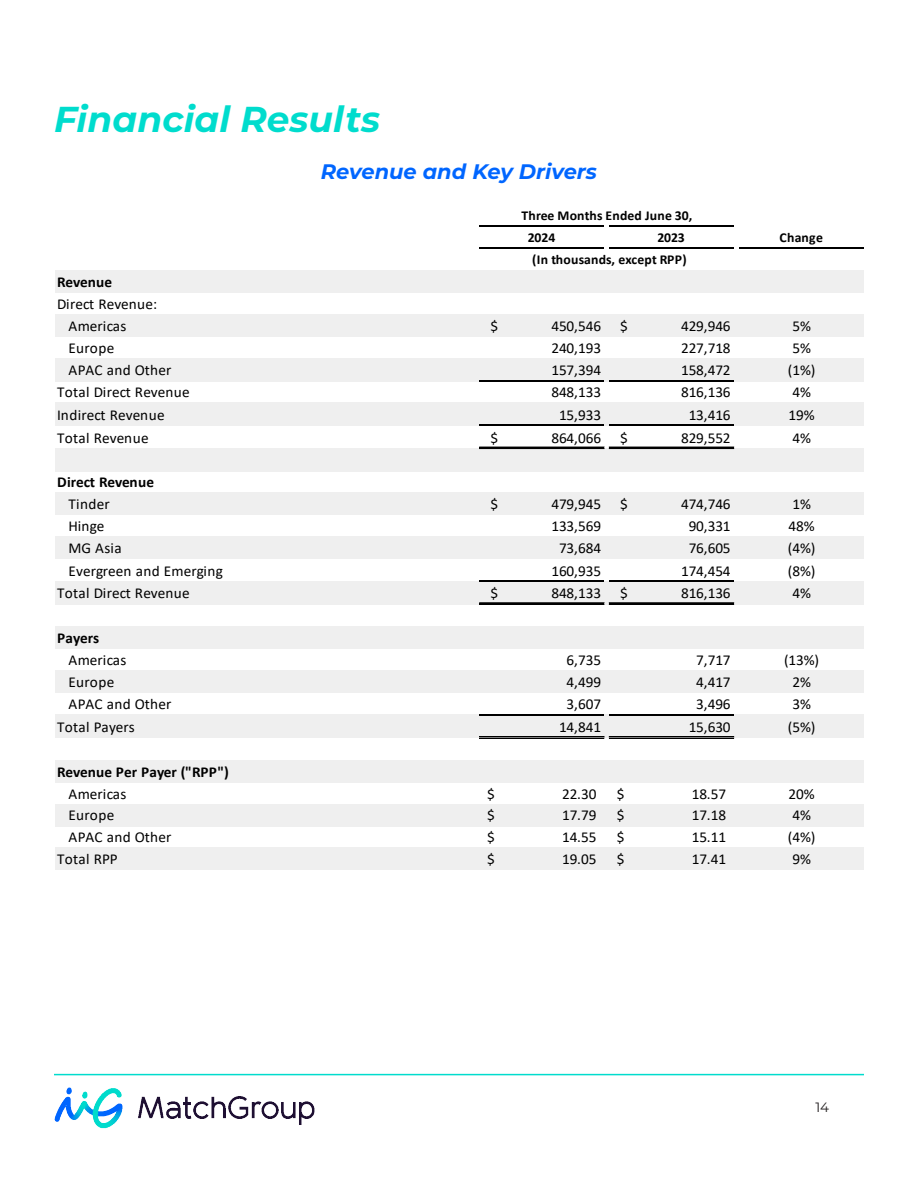
<style>
.page{position:relative;width:918px;height:1188px;background:#fff}
.page>*{position:absolute;margin:0;border:0;box-sizing:border-box;transform-origin:0 0}
.t1{font:italic 700 36px "Montserrat";color:#00dccd}
.t2{font:italic 700 21px "Montserrat";color:#06f}
.t3{font:15.15px/21.9px "Calibri";letter-spacing:-.005em;color:#000}
.t4{font:700 15.15px/21.9px "Calibri";letter-spacing:-.005em;color:#000}
.t5{font:15.15px "Calibri";letter-spacing:.02em;color:#000}
.t6{font:15.15px "Calibri";letter-spacing:.015em;color:#000}
.t7{font:700 13.65px/22.6px "Calibri";letter-spacing:.01em;color:#000}
.t8{font:13.5px "Montserrat";color:#231f20}
.s1{font-weight:400}
.s2{font-weight:700}
</style>
<div class="page">
<hr style="left:54px;top:1074px;width:810px;height:1px;background:#00dccd">
<img style="left:54px;top:1087px;width:261px;height:41px">
<div style="left:55px;top:270px;width:808px;height:23px;background:#efefef"></div>
<div style="left:55px;top:314px;width:808px;height:23px;background:#efefef"></div>
<div style="left:55px;top:358px;width:808px;height:23px;background:#efefef"></div>
<div style="left:55px;top:402px;width:808px;height:24px;background:#efefef"></div>
<div style="left:55px;top:448px;width:808px;height:23px;background:#efefef"></div>
<div style="left:55px;top:492px;width:808px;height:23px;background:#efefef"></div>
<div style="left:55px;top:536px;width:808px;height:23px;background:#efefef"></div>
<div style="left:55px;top:581px;width:808px;height:23px;background:#efefef"></div>
<div style="left:55px;top:626px;width:808px;height:23px;background:#efefef"></div>
<div style="left:55px;top:670px;width:808px;height:23px;background:#efefef"></div>
<div style="left:55px;top:715px;width:808px;height:23px;background:#efefef"></div>
<div style="left:55px;top:760px;width:808px;height:23px;background:#efefef"></div>
<div style="left:55px;top:804px;width:808px;height:22px;background:#efefef"></div>
<div style="left:55px;top:848px;width:808px;height:22px;background:#efefef"></div>
<hr style="left:480px;top:225px;width:124px;height:1px;background:#000">
<hr style="left:480px;top:248px;width:124px;height:1px;background:#000">
<hr style="left:609px;top:248px;width:125px;height:1px;background:#000">
<hr style="left:480px;top:380px;width:124px;height:1px;background:#000">
<hr style="left:480px;top:424px;width:124px;height:2px;background:#000">
<hr style="left:480px;top:447px;width:124px;height:1px;background:#000">
<hr style="left:480px;top:448px;width:124px;height:1px;background:#000">
<hr style="left:480px;top:449px;width:124px;height:1px;background:#000">
<hr style="left:480px;top:580px;width:124px;height:2px;background:#000">
<hr style="left:480px;top:603px;width:124px;height:1px;background:#000">
<hr style="left:480px;top:604px;width:124px;height:1px;background:#000">
<hr style="left:480px;top:714px;width:124px;height:1px;background:#000">
<hr style="left:480px;top:736px;width:124px;height:1px;background:#000">
<hr style="left:480px;top:737px;width:124px;height:1px;background:#000">
<hr style="left:480px;top:738px;width:124px;height:1px;background:#000">
<hr style="left:609px;top:225px;width:125px;height:1px;background:#000">
<hr style="left:739px;top:248px;width:124px;height:1px;background:#000">
<hr style="left:609px;top:380px;width:125px;height:1px;background:#000">
<hr style="left:609px;top:424px;width:125px;height:2px;background:#000">
<hr style="left:609px;top:447px;width:125px;height:1px;background:#000">
<hr style="left:609px;top:448px;width:125px;height:1px;background:#000">
<hr style="left:609px;top:449px;width:125px;height:1px;background:#000">
<hr style="left:609px;top:580px;width:125px;height:2px;background:#000">
<hr style="left:609px;top:603px;width:125px;height:1px;background:#000">
<hr style="left:609px;top:604px;width:125px;height:1px;background:#000">
<hr style="left:609px;top:714px;width:125px;height:1px;background:#000">
<hr style="left:609px;top:736px;width:125px;height:1px;background:#000">
<hr style="left:609px;top:737px;width:125px;height:1px;background:#000">
<hr style="left:609px;top:738px;width:125px;height:1px;background:#000">
<p class="t1" style="left:54px;top:93px;width:328px">Financial Results</p>
<p class="t2" style="left:321px;top:156px;width:278px">Revenue and Key Drivers</p>
<p class="t7" style="left:528px;top:204px;width:166px;text-indent:-6px">Three Months Ended June 30,<br>2024</p>
<p class="t7" style="left:657px;top:226px;width:29px">2023</p>
<p class="t7" style="left:779px;top:226px;width:45px">Change</p>
<p class="t7" style="left:532px;top:248px;width:156px">(In thousands, except RPP)</p>
<p class="t4" style="left:57px;top:271px;width:56px">Revenue</p>
<p class="t3" style="left:57px;top:292px;width:102px">Direct Revenue:</p>
<p class="t3" style="left:69px;top:314px;width:59px">Americas</p>
<p class="t3" style="left:490px;top:314px;width:9px">$</p>
<p class="t3" style="left:551px;top:314px;width:51px">450,546</p>
<p class="t3" style="left:620px;top:314px;width:9px">$</p>
<p class="t3" style="left:681px;top:314px;width:51px">429,946</p>
<p class="t3" style="left:792px;top:314px;width:20px">5%</p>
<p class="t3" style="left:69px;top:336px;width:47px">Europe</p>
<p class="t3" style="left:551px;top:336px;width:51px">240,193</p>
<p class="t3" style="left:681px;top:336px;width:51px">227,718</p>
<p class="t3" style="left:792px;top:336px;width:20px">5%</p>
<p class="t5" style="left:69px;top:360px;width:104px">APAC and Other</p>
<p class="t3" style="left:551px;top:359px;width:51px">157,394</p>
<p class="t3" style="left:681px;top:359px;width:51px">158,472</p>
<p class="t3" style="left:788px;top:359px;width:29px">(1%)</p>
<p class="t3" style="left:57px;top:381px;width:134px">Total Direct Revenue</p>
<p class="t3" style="left:551px;top:381px;width:51px">848,133</p>
<p class="t3" style="left:681px;top:381px;width:51px">816,136</p>
<p class="t3" style="left:792px;top:381px;width:20px">4%</p>
<p class="t3" style="left:57px;top:403px;width:109px">Indirect Revenue</p>
<p class="t3" style="left:559px;top:403px;width:44px">15,933</p>
<p class="t3" style="left:689px;top:403px;width:44px">13,416</p>
<p class="t3" style="left:789px;top:403px;width:28px">19%</p>
<p class="t6" style="left:57px;top:427px;width:93px">Total Revenue</p>
<p class="t3" style="left:490px;top:426px;width:9px">$</p>
<p class="t3" style="left:551px;top:426px;width:51px">864,066</p>
<p class="t3" style="left:620px;top:426px;width:9px">$</p>
<p class="t3" style="left:681px;top:426px;width:51px">829,552</p>
<p class="t3" style="left:792px;top:426px;width:20px">4%</p>
<p class="t4" style="left:69px;top:471px;width:87px;text-indent:-11px">Direct Revenue<br><span class="s1">Tinder</span></p>
<p class="t3" style="left:490px;top:493px;width:9px">$</p>
<p class="t3" style="left:551px;top:493px;width:51px">479,945</p>
<p class="t3" style="left:620px;top:493px;width:9px">$</p>
<p class="t3" style="left:681px;top:493px;width:51px">474,746</p>
<p class="t3" style="left:792px;top:493px;width:20px">1%</p>
<p class="t3" style="left:69px;top:515px;width:37px">Hinge</p>
<p class="t3" style="left:551px;top:515px;width:51px">133,569</p>
<p class="t3" style="left:689px;top:515px;width:44px">90,331</p>
<p class="t3" style="left:789px;top:515px;width:28px">48%</p>
<p class="t3" style="left:69px;top:537px;width:55px">MG Asia</p>
<p class="t3" style="left:559px;top:537px;width:44px">73,684</p>
<p class="t3" style="left:689px;top:537px;width:44px">76,605</p>
<p class="t3" style="left:788px;top:537px;width:29px">(4%)</p>
<p class="t3" style="left:69px;top:559px;width:156px">Evergreen and Emerging</p>
<p class="t3" style="left:551px;top:559px;width:51px">160,935</p>
<p class="t3" style="left:681px;top:559px;width:51px">174,454</p>
<p class="t3" style="left:788px;top:559px;width:29px">(8%)</p>
<p class="t3" style="left:57px;top:582px;width:134px">Total Direct Revenue</p>
<p class="t3" style="left:490px;top:582px;width:9px">$</p>
<p class="t3" style="left:551px;top:582px;width:51px">848,133</p>
<p class="t3" style="left:620px;top:582px;width:9px">$</p>
<p class="t3" style="left:681px;top:582px;width:51px">816,136</p>
<p class="t3" style="left:792px;top:582px;width:20px">4%</p>
<p class="t3" style="left:69px;top:626px;width:59px;text-indent:-11px"><span class="s2">Payers<br></span>Americas</p>
<p class="t3" style="left:567px;top:648px;width:36px">6,735</p>
<p class="t3" style="left:696px;top:648px;width:36px">7,717</p>
<p class="t3" style="left:784px;top:648px;width:37px">(13%)</p>
<p class="t3" style="left:69px;top:670px;width:47px">Europe</p>
<p class="t3" style="left:567px;top:670px;width:36px">4,499</p>
<p class="t3" style="left:696px;top:670px;width:36px">4,417</p>
<p class="t3" style="left:792px;top:670px;width:20px">2%</p>
<p class="t5" style="left:69px;top:694px;width:104px">APAC and Other</p>
<p class="t3" style="left:567px;top:693px;width:36px">3,607</p>
<p class="t3" style="left:696px;top:693px;width:36px">3,496</p>
<p class="t3" style="left:792px;top:693px;width:20px">3%</p>
<p class="t6" style="left:57px;top:716px;width:79px">Total Payers</p>
<p class="t3" style="left:559px;top:716px;width:44px">14,841</p>
<p class="t3" style="left:689px;top:716px;width:44px">15,630</p>
<p class="t3" style="left:788px;top:716px;width:29px">(5%)</p>
<p class="t4" style="left:69px;top:760px;width:162px;text-indent:-11px">Revenue Per Payer ("RPP")<br><span class="s1">Americas</span></p>
<p class="t3" style="left:487px;top:782px;width:9px">$</p>
<p class="t3" style="left:562px;top:782px;width:36px">22.30</p>
<p class="t3" style="left:617px;top:782px;width:9px">$</p>
<p class="t3" style="left:692px;top:782px;width:36px">18.57</p>
<p class="t3" style="left:789px;top:782px;width:28px">20%</p>
<p class="t3" style="left:69px;top:804px;width:47px">Europe</p>
<p class="t3" style="left:487px;top:804px;width:9px">$</p>
<p class="t3" style="left:562px;top:804px;width:36px">17.79</p>
<p class="t3" style="left:617px;top:804px;width:9px">$</p>
<p class="t3" style="left:692px;top:804px;width:36px">17.18</p>
<p class="t3" style="left:792px;top:804px;width:20px">4%</p>
<p class="t5" style="left:69px;top:827px;width:104px">APAC and Other</p>
<p class="t3" style="left:487px;top:826px;width:9px">$</p>
<p class="t3" style="left:562px;top:826px;width:36px">14.55</p>
<p class="t3" style="left:617px;top:826px;width:9px">$</p>
<p class="t3" style="left:692px;top:826px;width:36px">15.11</p>
<p class="t3" style="left:788px;top:826px;width:29px">(4%)</p>
<p class="t6" style="left:57px;top:848px;width:62px">Total RPP</p>
<p class="t3" style="left:487px;top:848px;width:9px">$</p>
<p class="t3" style="left:562px;top:848px;width:36px">19.05</p>
<p class="t3" style="left:617px;top:848px;width:9px">$</p>
<p class="t3" style="left:692px;top:848px;width:36px">17.41</p>
<p class="t3" style="left:792px;top:848px;width:20px">9%</p>
<p class="t8" style="left:815px;top:1098px;width:15px">14</p>
</div>
